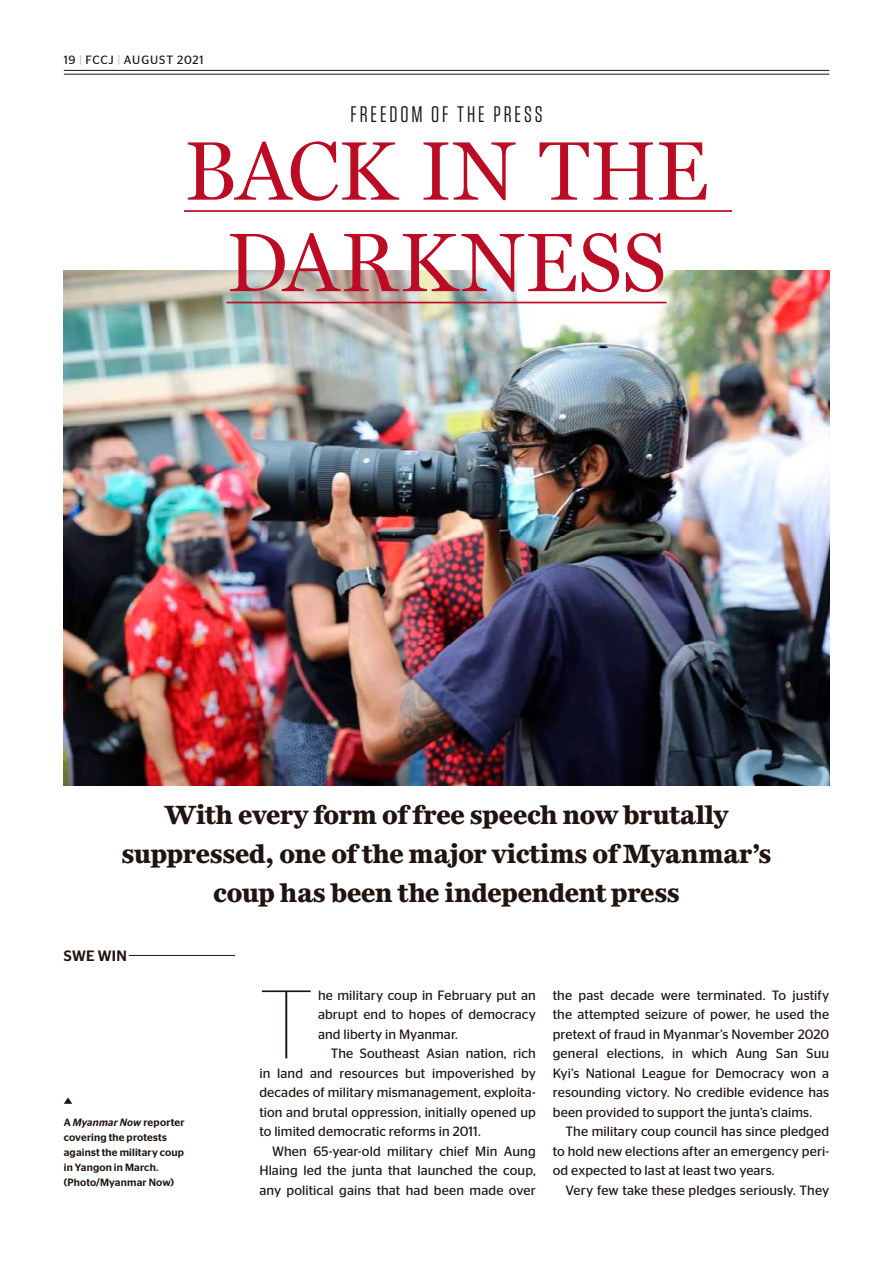
<style>
.page{position:relative;width:893px;height:1263px;background:#fff}
.page>*{position:absolute;margin:0;border:0;box-sizing:border-box;transform-origin:0 0}
.t1{font:100 97.05px "Stag Sans";color:#1f1410}
.t2{font:85.5px/91.5px "Miller Daily One";letter-spacing:-.01em;color:#bc0b24;text-align:center}
.t3{font:700 27px/39px "Miller Daily One";color:#1f1410;text-align:center}
.t4{font:22.5px "Tungsten";letter-spacing:.13em;color:#1f1410}
.t5{font:500 15px "Stag Sans";letter-spacing:.02em;color:#1f1410}
.t6{font:13.5px/19.5px "Stag Sans";letter-spacing:.005em;color:#1f1410;text-align:justify}
.t7{font:12px "Stag Sans";letter-spacing:.065em;color:#1f1410}
.t8{font:500 10.5px/15px "Stag Sans";letter-spacing:.015em;color:#1f1410}
.s1{color:#8ed0f1}
.s2{font-style:italic}
</style>
<div class="page">
<img style="left:64px;top:270px;width:765px;height:515px">
<hr style="left:184px;top:210px;width:548px;height:2px;background:#bc0b24">
<hr style="left:226px;top:302px;width:441px;height:1px;background:#bc0b24">
<svg style="left:64px;top:1097px;width:8px;height:7px"></svg>
<hr style="left:129px;top:955px;width:106px;height:1px;background:#1f1410">
<hr style="left:64px;top:74px;width:765px;height:1px;background:#1f1410">
<hr style="left:64px;top:70px;width:765px;height:1px;background:#1f1410">
<p class="t7" style="left:64px;top:53px;width:141px">19 <span class="s1">|</span> FCCJ <span class="s1">|</span> AUGUST 2021</p>
<h3 class="t4" style="left:350px;top:103px;width:194px">FREEDOM OF THE PRESS</h3>
<h2 class="t2" style="left:184px;top:124px;width:526px">BACK IN THE<br>DARKNESS</h2>
<h3 class="t3" style="left:122px;top:795px;width:651px">With every form of free speech now brutally suppressed, one of the major victims of Myanmar’s coup has been the independent press</h3>
<p class="t5" style="left:64px;top:947px;width:64px">SWE WIN</p>
<p class="t8" style="left:64px;top:1115px;width:122px">A <span class="s2">Myanmar Now</span> reporter covering the protests against the military coup in Yangon in March. (Photo/Myanmar Now)</p>
<h1 class="t1" style="left:259px;top:971px;width:55px">T</h1>
<p class="t6" style="left:318px;top:985px;width:219px">he military coup in February put an abrupt end to hopes of democracy and liberty in Myanmar.</p>
<p class="t6" style="left:259px;top:1044px;width:278px;text-indent:71px">The Southeast Asian nation, rich in land and resources but impoverished by decades of military mismanagement, exploita&shy;tion and brutal oppression, initially opened up to limited democratic reforms in 2011.</p>
<p class="t6" style="left:259px;top:1141px;width:278px;text-indent:13px">When 65-year-old military chief Min Aung Hlaing led the junta that launched the coup, any political gains that had been made over</p>
<p class="t6" style="left:553px;top:985px;width:278px">the past decade were terminated. To justify the attempted seizure of power, he used the pretext of fraud in Myanmar’s November 2020 general elections, in which Aung San Suu Kyi’s National League for Democracy won a resounding victory. No credible evidence has been provided to support the junta’s claims.</p>
<p class="t6" style="left:553px;top:1122px;width:278px;text-indent:13px">The military coup council has since pledged to hold new elections after an emergency peri&shy;od expected to last at least two years.</p>
<p class="t6" style="left:566px;top:1180px;width:265px">Very few take these pledges seriously. They</p>
</div>
